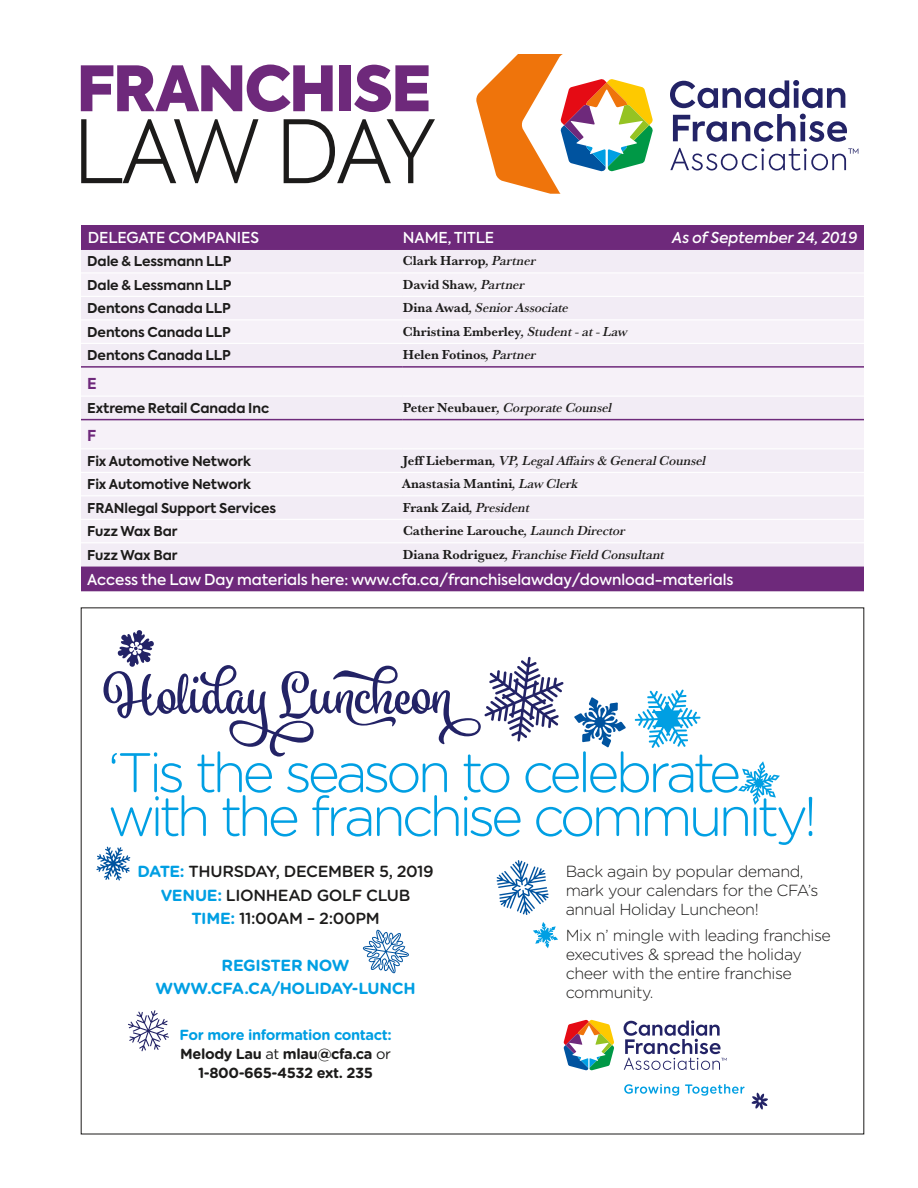
<style>
.page{position:relative;width:918px;height:1188px;background:#fff}
.page>*{position:absolute;margin:0;border:0;box-sizing:border-box;transform-origin:0 0}
.t1{font:300 55.5px/43.8px "Gotham Rounded";letter-spacing:-.08em;color:#009fe3}
.t2{font:700 55.5px "Spumante";color:#232366}
.t3{font:300 16.05px/19px "Gotham Rounded";letter-spacing:-.03em;color:#1c1b1a}
.t4{font:500 16.05px/23.4px "Gotham Rounded";letter-spacing:-.025em;color:#1c1b1a;text-align:center}
.t5{font:700 16.05px/23.4px "Gotham Rounded";letter-spacing:-.02em;color:#009fe3;text-align:center}
.t6{font:500 15px "Axiforma";color:#fff}
.t7{font:italic 500 15px "Axiforma";letter-spacing:-.005em;color:#fff}
.t8{font:700 15px "Axiforma";color:#6e297b}
.t9{font:700 14.55px/19px "Gotham Rounded";letter-spacing:-.03em;color:#1c1b1a;text-align:center}
.t10{font:700 13.5px "Axiforma";letter-spacing:-.005em;color:#1c1b1a}
.t11{font:italic 500 13.5px "Baskerville URW";color:#1c1b1a}
.t12{font:700 13.5px "Baskerville URW";color:#1c1b1a}
.s1{font-weight:500;font-style:italic}
.s2{font-weight:700;font-style:normal}
.s3{font-weight:700;color:#009fe3}
.s4{color:#009fe3}
.s5{font-weight:400}
</style>
<div class="page">
<svg style="left:670px;top:80px;width:175px;height:28px"></svg>
<svg style="left:673px;top:114px;width:174px;height:28px"></svg>
<svg style="left:670px;top:148px;width:188px;height:23px"></svg>
<svg style="left:476px;top:54px;width:177px;height:140px"></svg>
<svg style="left:81px;top:65px;width:252px;height:47px"></svg>
<div style="left:339px;top:65px;width:12px;height:46px;background:#6e297b"></div>
<svg style="left:354px;top:65px;width:75px;height:47px"></svg>
<svg style="left:81px;top:119px;width:177px;height:64px"></svg>
<svg style="left:284px;top:119px;width:151px;height:64px"></svg>
<div style="left:81px;top:225px;width:783px;height:366px;background:#6e297b"></div>
<div style="left:81px;top:250px;width:783px;height:316px;background:#f2ecf5"></div>
<div style="left:81px;top:273px;width:783px;height:269px;background:#f6f1f8"></div>
<hr style="left:81px;top:272px;width:322px;height:1px;background:#fff">
<hr style="left:403px;top:272px;width:461px;height:1px;background:#fff">
<hr style="left:81px;top:296px;width:322px;height:1px;background:#fff">
<hr style="left:403px;top:296px;width:461px;height:1px;background:#fff">
<hr style="left:81px;top:319px;width:322px;height:1px;background:#fff">
<hr style="left:403px;top:319px;width:461px;height:1px;background:#fff">
<hr style="left:81px;top:343px;width:322px;height:1px;background:#fff">
<hr style="left:403px;top:343px;width:461px;height:1px;background:#fff">
<hr style="left:81px;top:396px;width:322px;height:1px;background:#fff">
<hr style="left:403px;top:396px;width:461px;height:1px;background:#fff">
<hr style="left:81px;top:448px;width:322px;height:1px;background:#fff">
<hr style="left:403px;top:448px;width:461px;height:1px;background:#fff">
<hr style="left:81px;top:472px;width:322px;height:1px;background:#fff">
<hr style="left:403px;top:472px;width:461px;height:1px;background:#fff">
<hr style="left:81px;top:495px;width:322px;height:1px;background:#fff">
<hr style="left:403px;top:495px;width:461px;height:1px;background:#fff">
<hr style="left:81px;top:519px;width:322px;height:1px;background:#fff">
<hr style="left:403px;top:519px;width:461px;height:1px;background:#fff">
<hr style="left:81px;top:542px;width:322px;height:1px;background:#fff">
<hr style="left:403px;top:542px;width:461px;height:1px;background:#fff">
<hr style="left:81px;top:366px;width:322px;height:2px;background:#6e297b">
<hr style="left:403px;top:366px;width:461px;height:2px;background:#6e297b">
<hr style="left:81px;top:419px;width:322px;height:1px;background:#6e297b">
<hr style="left:403px;top:419px;width:461px;height:1px;background:#6e297b">
<svg style="left:624px;top:1020px;width:103px;height:50px"></svg>
<svg style="left:624px;top:1084px;width:55px;height:12px"></svg>
<svg style="left:685px;top:1084px;width:60px;height:12px"></svg>
<svg style="left:564px;top:1020px;width:50px;height:50px"></svg>
<svg style="left:117px;top:630px;width:37px;height:37px"></svg>
<svg style="left:96px;top:847px;width:34px;height:34px"></svg>
<svg style="left:634px;top:689px;width:67px;height:59px"></svg>
<svg style="left:128px;top:1010px;width:41px;height:41px"></svg>
<svg style="left:363px;top:930px;width:46px;height:43px"></svg>
<svg style="left:533px;top:922px;width:25px;height:26px"></svg>
<svg style="left:751px;top:1093px;width:17px;height:17px"></svg>
<svg style="left:484px;top:657px;width:80px;height:85px"></svg>
<svg style="left:497px;top:860px;width:52px;height:55px"></svg>
<svg style="left:574px;top:697px;width:52px;height:51px"></svg>
<svg style="left:738px;top:761px;width:42px;height:44px"></svg>
<p class="t6" style="left:88px;top:228px;width:173px">DELEGATE COMPANIES</p>
<p class="t6" style="left:403px;top:228px;width:93px">NAME, TITLE</p>
<p class="t7" style="left:672px;top:228px;width:187px">As of September 24, 2019</p>
<p class="t10" style="left:87px;top:252px;width:146px">Dale &amp; Lessmann LLP</p>
<p class="t12" style="left:403px;top:251px;width:135px">Clark Harrop<span class="s1">, Partner</span></p>
<p class="t10" style="left:87px;top:276px;width:146px">Dale &amp; Lessmann LLP</p>
<p class="t12" style="left:403px;top:275px;width:124px">David Shaw<span class="s1">, Partner</span></p>
<p class="t10" style="left:87px;top:299px;width:145px">Dentons Canada LLP</p>
<p class="t11" style="left:403px;top:298px;width:168px"><span class="s2">Dina Awad</span>, Senior Associate</p>
<p class="t10" style="left:87px;top:323px;width:145px">Dentons Canada LLP</p>
<p class="t12" style="left:403px;top:322px;width:226px">Christina Emberley<span class="s1">, Student - at - Law</span></p>
<p class="t10" style="left:87px;top:346px;width:145px">Dentons Canada LLP</p>
<p class="t12" style="left:403px;top:345px;width:135px">Helen Fotinos<span class="s1">, Partner</span></p>
<p class="t8" style="left:87px;top:373px;width:11px">E</p>
<p class="t10" style="left:87px;top:399px;width:183px">Extreme Retail Canada Inc</p>
<p class="t11" style="left:403px;top:398px;width:211px"><span class="s2">Peter Neubauer</span>, Corporate Counsel</p>
<p class="t8" style="left:87px;top:426px;width:11px">F</p>
<p class="t10" style="left:87px;top:451px;width:165px">Fix Automotive Network</p>
<p class="t11" style="left:403px;top:451px;width:305px"><span class="s2">Jeff Lieberman</span>, VP, Legal Affairs &amp; General Counsel</p>
<p class="t10" style="left:87px;top:475px;width:165px">Fix Automotive Network</p>
<p class="t12" style="left:402px;top:474px;width:178px">Anastasia Mantini<span class="s1">, Law Clerk</span></p>
<p class="t10" style="left:87px;top:498px;width:191px">FRANlegal Support Services</p>
<p class="t11" style="left:403px;top:498px;width:129px"><span class="s2">Frank Zaid</span>, President</p>
<p class="t10" style="left:87px;top:522px;width:92px">Fuzz Wax Bar</p>
<p class="t12" style="left:403px;top:521px;width:224px">Catherine Larouche<span class="s1">, Launch Director</span></p>
<p class="t10" style="left:87px;top:545px;width:92px">Fuzz Wax Bar</p>
<p class="t11" style="left:403px;top:545px;width:264px"><span class="s2">Diana Rodriguez</span>, Franchise Field Consultant</p>
<p class="t6" style="left:87px;top:569px;width:648px">Access the Law Day materials here: www.cfa.ca/franchiselawday/download-materials</p>
<h1 class="t2" style="left:104px;top:661px;width:379px">HolidayLuncheon</h1>
<h1 class="t1" style="left:107px;top:748px;width:712px">‘Tis the season to celebrate with the franchise community!</h1>
<p class="t4" style="left:137px;top:859px;width:298px"><span class="s3">DATE:</span> THURSDAY, DECEMBER 5, 2019<br><span class="s3">VENUE:</span> LIONHEAD GOLF CLUB<br><span class="s3">TIME:</span> 11:00AM – 2:00PM</p>
<p class="t5" style="left:155px;top:953px;width:262px">REGISTER NOW<br>WWW.CFA.CA/HOLIDAY-LUNCH</p>
<p class="t9" style="left:179px;top:1024px;width:214px"><span class="s4">For more information contact:<br></span>Melody Lau <span class="s5">at</span> mlau@cfa.ca <span class="s5">or<br></span>1-800-665-4532 ext. 235</p>
<p class="t3" style="left:566px;top:861px;width:254px">Back again by popular demand, mark your calendars for the CFA’s annual Holiday Luncheon!</p>
<p class="t3" style="left:566px;top:925px;width:267px">Mix n’ mingle with leading franchise executives &amp; spread the holiday cheer with the entire franchise community.</p>
</div>
